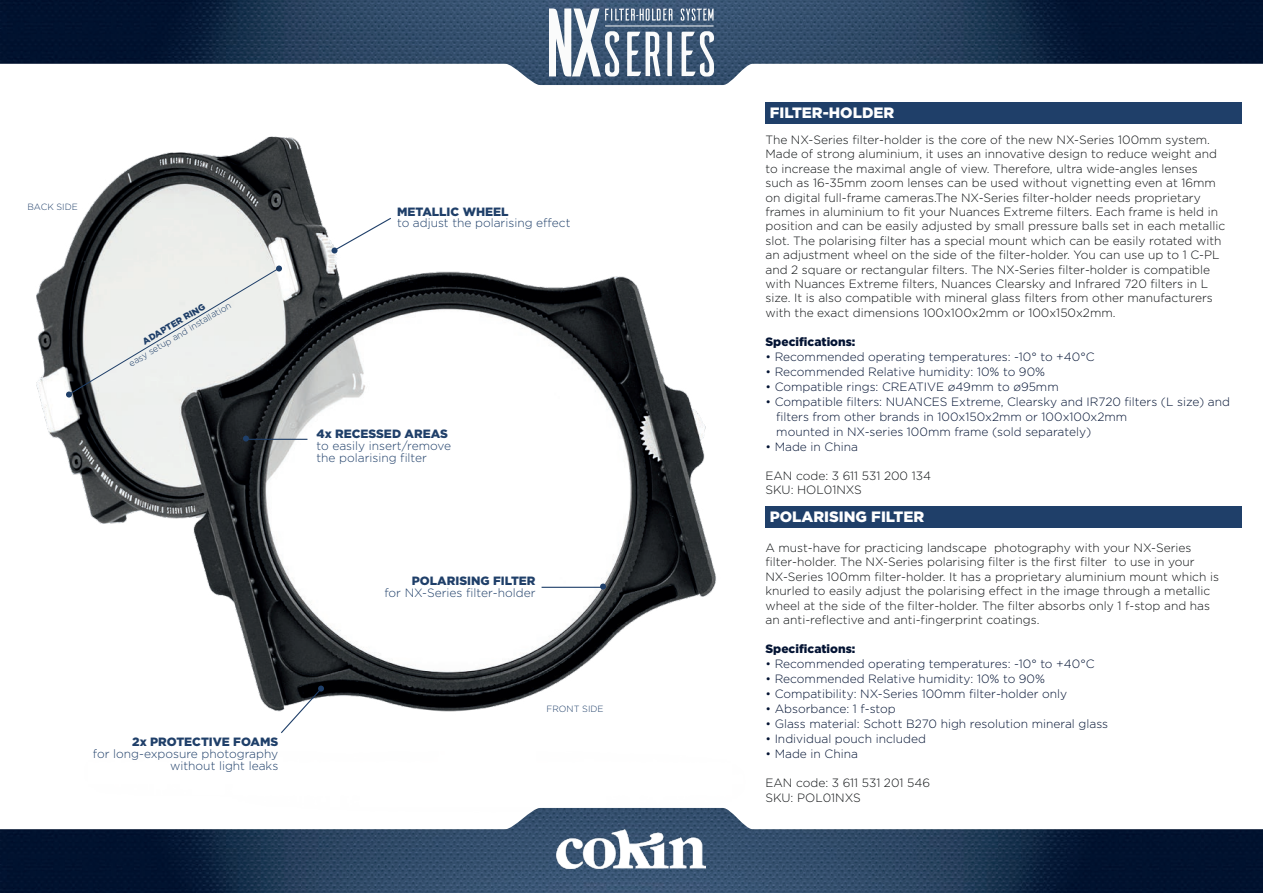
<style>
.page{position:relative;width:1263px;height:893px;background:#fff}
.page>*{position:absolute;margin:0;border:0;box-sizing:border-box;transform-origin:0 0}
.t1{font:900 15px "Gotham";color:#fff}
.t2{font:300 12px/14.4px "Gotham";color:#0f1214}
.t3{font:300 12px/15px "Gotham";color:#031333}
.t4{font:300 12px/12px "Gotham";color:#1f3f69;text-align:right}
.t5{font:900 12px "Gotham";color:#1f3f69}
.t6{font:900 12px "Gotham";color:#031333}
.t7{font:300 9px "Gotham";color:#1f3f69}
.t8{font:900 9px "Gotham";color:#1f3f69}
</style>
<div class="page">
<div style="left:765px;top:102px;width:477px;height:21px;background:#1f3f69"></div>
<div style="left:765px;top:506px;width:477px;height:21px;background:#1f3f69"></div>
<img style="left:0;top:0;width:1263px;height:70px">
<img style="left:0;top:829px;width:1263px;height:64px">
<svg style="left:681px;top:9px;width:32px;height:12px"></svg>
<hr style="left:605px;top:26px;width:108px;height:1px;background:#fafbfb">
<svg style="left:549px;top:9px;width:123px;height:61px"></svg>
<svg style="left:681px;top:31px;width:33px;height:39px"></svg>
<img style="left:556px;top:848px;width:149px;height:21px">
<img style="left:0;top:70px;width:774px;height:778px">
<svg style="left:280px;top:686px;width:44px;height:48px"></svg>
<svg style="left:332px;top:217px;width:60px;height:37px"></svg>
<svg style="left:600px;top:584px;width:6px;height:6px"></svg>
<hr style="left:542px;top:587px;width:61px;height:1px;background:#1f3f69">
<svg style="left:66px;top:266px;width:216px;height:132px;background:#c7c9c8"></svg>
<svg style="left:243px;top:436px;width:6px;height:6px"></svg>
<hr style="left:246px;top:439px;width:61px;height:1px;background:#1f3f69">
<p class="t7" style="left:27px;top:201px;width:52px">BACK SIDE</p>
<p class="t8" style="left:141px;top:338px;width:73px;rotate:-31deg">ADAPTER RING</p>
<p class="t7" style="left:127px;top:360px;width:119px;rotate:-31deg">easy setup and installation</p>
<p class="t5" style="left:397px;top:205px;width:113px">METALLIC WHEEL</p>
<p class="t4" style="left:397px;top:216px;width:175px">to adjust the polarising effect</p>
<p class="t5" style="left:316px;top:427px;width:133px">4x RECESSED AREAS</p>
<p class="t4" style="left:316px;top:440px;width:136px;text-align:left">to easily insert/remove the polarising filter</p>
<p class="t5" style="left:132px;top:734px;width:148px">2x PROTECTIVE FOAMS</p>
<p class="t4" style="left:93px;top:747px;width:187px">for long-exposure photography without light leaks</p>
<p class="t5" style="left:412px;top:574px;width:125px">POLARISING FILTER</p>
<p class="t4" style="left:384px;top:586px;width:153px">for NX-Series filter-holder</p>
<p class="t7" style="left:546px;top:704px;width:58px">FRONT SIDE</p>
<p class="t1" style="left:770px;top:104px;width:126px">FILTER-HOLDER</p>
<p class="t2" style="left:765px;top:132px;width:461px">The NX-Series filter-holder is the core of the new NX-Series 100mm system.<br>Made of strong aluminium, it uses an innovative design to reduce weight and to increase the maximal angle of view. Therefore, ultra wide-angles lenses such as 16-35mm zoom lenses can be used without vignetting even at 16mm on digital full-frame cameras.The NX-Series filter-holder needs proprietary frames in aluminium to fit your Nuances Extreme filters. Each frame is held in position and can be easily adjusted by small pressure balls set in each metallic slot. The polarising filter has a special mount which can be easily rotated with an adjustment wheel on the side of the filter-holder. You can use up to 1 C-PL and 2 square or rectangular filters. The NX-Series filter-holder is compatible with Nuances Extreme filters, Nuances Clearsky and Infrared 720 filters in L size. It is also compatible with mineral glass filters from other manufacturers with the exact dimensions 100x100x2mm or 100x150x2mm.</p>
<p class="t6" style="left:765px;top:335px;width:91px">Specifications:</p>
<p class="t3" style="left:765px;top:349px;width:331px">• Recommended operating temperatures: -10° to +40°C</p>
<p class="t3" style="left:765px;top:364px;width:281px">• Recommended Relative humidity: 10% to 90%</p>
<p class="t3" style="left:765px;top:379px;width:295px">• Compatible rings: CREATIVE ø49mm to ø95mm</p>
<p class="t3" style="left:776px;top:394px;width:455px;text-indent:-11px">• Compatible filters: NUANCES Extreme, Clearsky and IR720 filters (L size) and filters from other brands in 100x150x2mm or 100x100x2mm<br>mounted in NX-series 100mm frame (sold separately)</p>
<p class="t3" style="left:765px;top:439px;width:94px">• Made in China</p>
<p class="t2" style="left:765px;top:468px;width:167px">EAN code: 3 611 531 200 134<br>SKU: HOL01NXS</p>
<p class="t1" style="left:770px;top:508px;width:156px">POLARISING FILTER</p>
<p class="t2" style="left:765px;top:540px;width:455px">A must-have for practicing landscape photography with your NX-Series filter-holder. The NX-Series polarising filter is the first filter to use in your NX-Series 100mm filter-holder. It has a proprietary aluminium mount which is knurled to easily adjust the polarising effect in the image through a metallic wheel at the side of the filter-holder. The filter absorbs only 1 f-stop and has an anti-reflective and anti-fingerprint coatings.</p>
<p class="t6" style="left:765px;top:642px;width:91px">Specifications:</p>
<p class="t3" style="left:765px;top:656px;width:331px">• Recommended operating temperatures: -10° to +40°C</p>
<p class="t3" style="left:765px;top:671px;width:281px">• Recommended Relative humidity: 10% to 90%</p>
<p class="t3" style="left:765px;top:686px;width:303px">• Compatibility: NX-Series 100mm filter-holder only</p>
<p class="t3" style="left:765px;top:701px;width:132px">• Absorbance: 1 f-stop</p>
<p class="t3" style="left:765px;top:716px;width:344px">• Glass material: Schott B270 high resolution mineral glass</p>
<p class="t3" style="left:765px;top:731px;width:162px">• Individual pouch included</p>
<p class="t3" style="left:765px;top:746px;width:94px">• Made in China</p>
<p class="t2" style="left:765px;top:775px;width:166px">EAN code: 3 611 531 201 546<br>SKU: POL01NXS</p>
</div>
